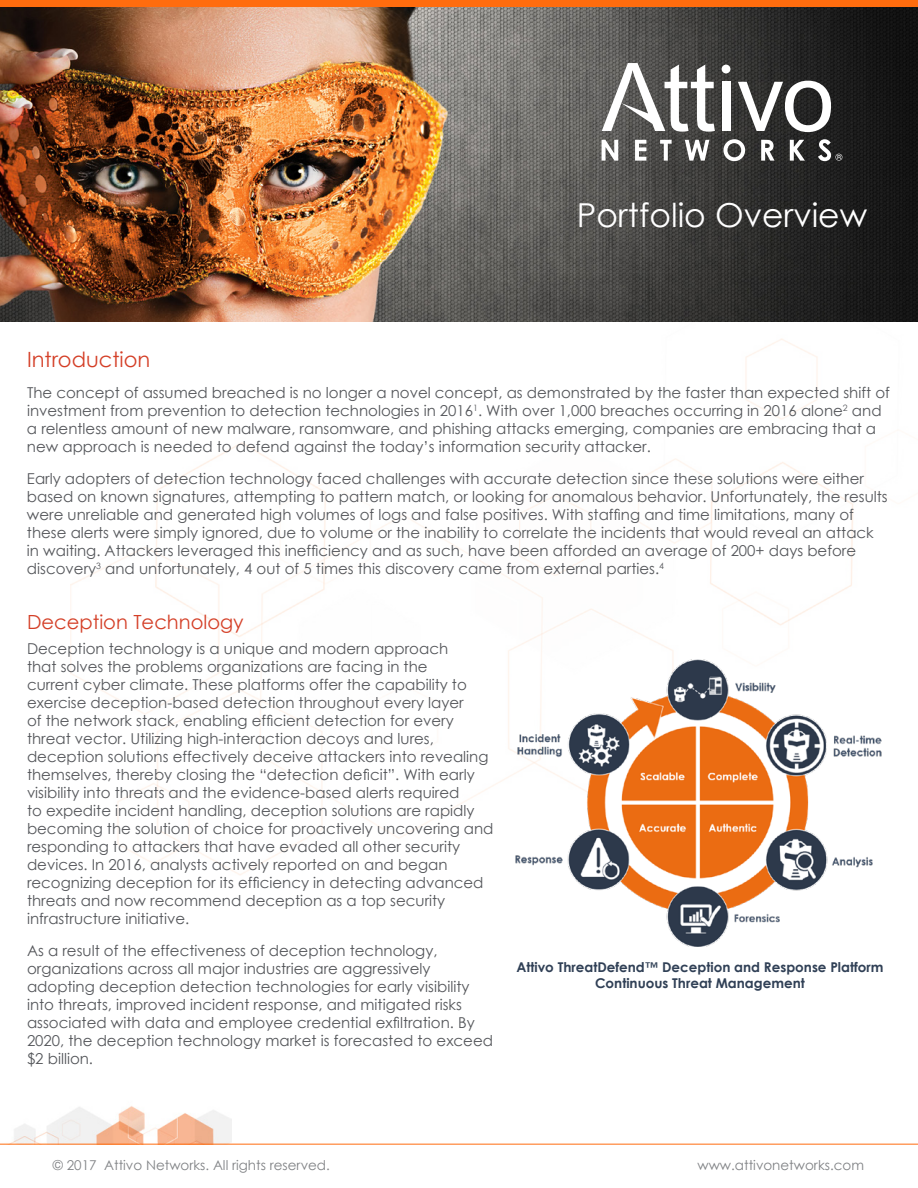
<style>
.page{position:relative;width:918px;height:1188px;background:#fff}
.page>*{position:absolute;margin:0;border:0;box-sizing:border-box;transform-origin:0 0}
.t1{font:33px "Century Gothic";color:#fff}
.t2{font:21px "Century Gothic";color:#d43f27}
.t3{font:19.5px "Century Gothic";color:#d43f27}
.t4{font:15px/18px "Century Gothic";color:#54565a}
.t5{font:700 13.5px/16.2px "Century Gothic";color:#304056;text-align:center}
.t6{font:13.5px "Century Gothic";color:#808285}
</style>
<div class="page">
<img style="left:70px;top:338px;width:783px;height:537px">
<img style="left:0;top:1106px;width:231px;height:38px">
<div style="left:0;top:0;width:918px;height:8px;background:#ff6c0e"></div>
<hr style="left:0;top:1144px;width:918px;height:1px;background:#ff6c0e">
<img style="left:0;top:8px;width:918px;height:314px">
<img style="left:509px;top:660px;width:373px;height:287px">
<svg style="left:602px;top:63px;width:113px;height:69px"></svg>
<div style="left:722px;top:82px;width:8px;height:49px;background:#fff"></div>
<svg style="left:738px;top:81px;width:93px;height:51px"></svg>
<svg style="left:602px;top:140px;width:16px;height:21px"></svg>
<svg style="left:635px;top:140px;width:11px;height:21px"></svg>
<svg style="left:660px;top:140px;width:12px;height:21px"></svg>
<svg style="left:685px;top:140px;width:24px;height:21px"></svg>
<svg style="left:723px;top:139px;width:22px;height:22px"></svg>
<svg style="left:761px;top:140px;width:14px;height:21px"></svg>
<svg style="left:790px;top:140px;width:15px;height:21px"></svg>
<svg style="left:818px;top:139px;width:24px;height:22px"></svg>
<div style="left:722px;top:65px;width:8px;height:8px;background:#fff;border-radius:50%"></div>
<h1 class="t1" style="left:577px;top:192px;width:292px">Portfolio Overview</h1>
<h2 class="t2" style="left:27px;top:344px;width:125px">Introduction</h2>
<p class="t4" style="left:27px;top:384px;width:864px">The concept of assumed breached is no longer a novel concept, as demonstrated by the faster than expected shift of investment from prevention to detection technologies in 2016<sup>1</sup>. With over 1,000 breaches occurring in 2016 alone<sup>2</sup> and a relentless amount of new malware, ransomware, and phishing attacks emerging, companies are embracing that a new approach is needed to defend against the today’s information security attacker.</p>
<p class="t4" style="left:27px;top:469px;width:862px">Early adopters of detection technology faced challenges with accurate detection since these solutions were either based on known signatures, attempting to pattern match, or looking for anomalous behavior. Unfortunately, the results were unreliable and generated high volumes of logs and false positives. With staffing and time limitations, many of these alerts were simply ignored, due to volume or the inability to correlate the incidents that would reveal an attack in waiting. Attackers leveraged this inefficiency and as such, have been afforded an average of 200+ days before discovery<sup>3</sup> and unfortunately, 4 out of 5 times this discovery came from external parties.<sup>4</sup></p>
<h3 class="t3" style="left:27px;top:609px;width:218px">Deception Technology</h3>
<p class="t4" style="left:27px;top:639px;width:468px">Deception technology is a unique and modern approach<br>that solves the problems organizations are facing in the<br>current cyber climate. These platforms offer the capability to exercise deception-based detection throughout every layer<br>of the network stack, enabling efficient detection for every threat vector. Utilizing high-interaction decoys and lures, deception solutions effectively deceive attackers into revealing themselves, thereby closing the “detection deficit”. With early visibility into threats and the evidence-based alerts required<br>to expedite incident handling, deception solutions are rapidly becoming the solution of choice for proactively uncovering and responding to attackers that have evaded all other security devices. In 2016, analysts actively reported on and began recognizing deception for its efficiency in detecting advanced threats and now recommend deception as a top security infrastructure initiative.</p>
<p class="t4" style="left:27px;top:941px;width:468px">As a result of the effectiveness of deception technology, organizations across all major industries are aggressively adopting deception detection technologies for early visibility into threats, improved incident response, and mitigated risks associated with data and employee credential exfiltration. By 2020, the deception technology market is forecasted to exceed $2 billion.</p>
<p class="t5" style="left:516px;top:959px;width:369px">Attivo ThreatDefend™ Deception and Response Platform<br>Continuous Threat Management</p>
<p class="t6" style="left:53px;top:1155px;width:279px">© 2017 Attivo Networks. All rights reserved.</p>
<p class="t6" style="left:698px;top:1155px;width:168px">www.attivonetworks.com</p>
</div>
